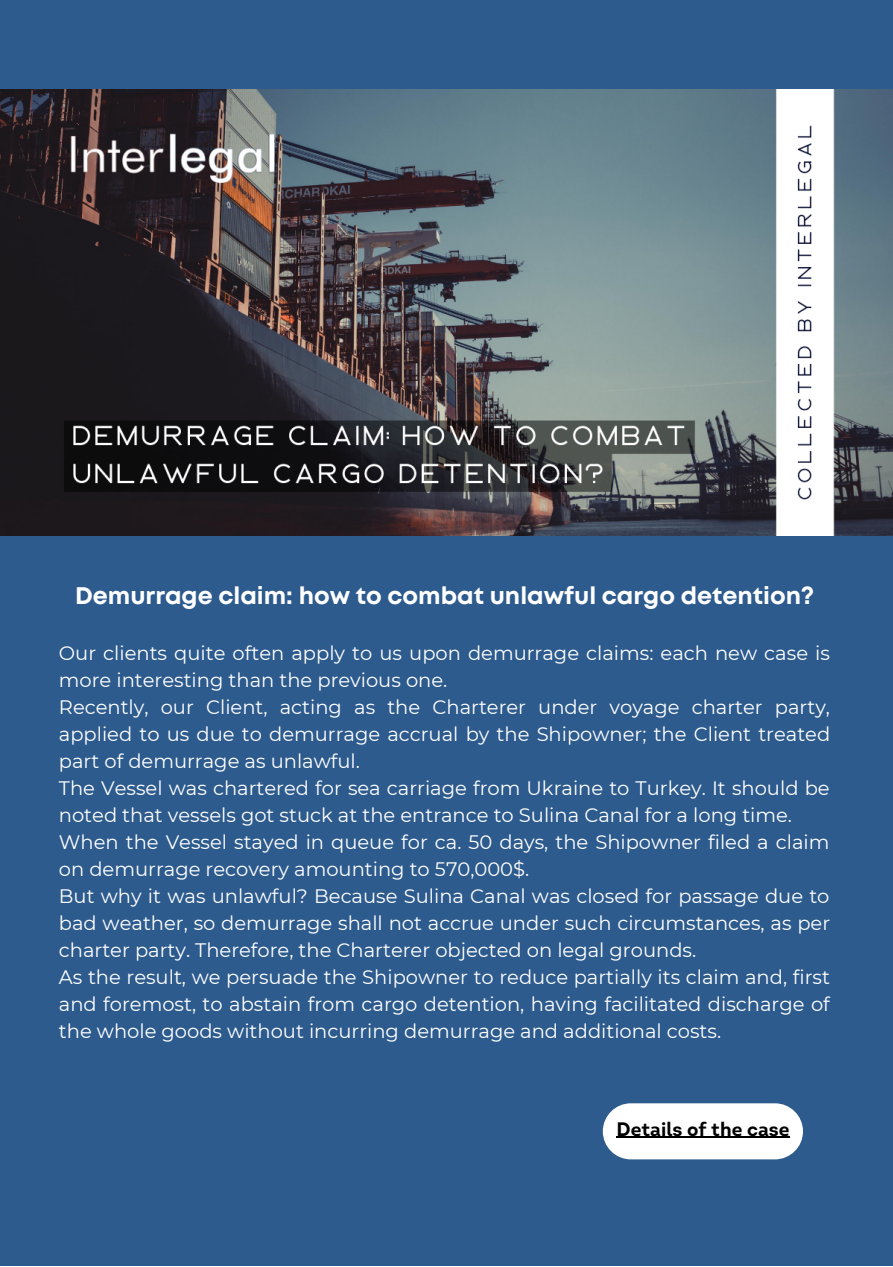
<style>
.page{position:relative;width:893px;height:1267px;background:#fff}
.page>*{position:absolute;margin:0;border:0;box-sizing:border-box;transform-origin:0 0}
.t1{font:700 24px "Mont";color:#fff}
.t2{font:19.5px/27px "Montserrat";color:#fff}
.t3{font:700 19.5px "Intro";color:#000}
</style>
<div class="page">
<div style="left:0;top:0;width:892px;height:1266px;background:#2d5b8e"></div>
<div style="left:602px;top:1103px;width:201px;height:56px;background:#fff;border-radius:28px"></div>
<img style="left:0;top:89px;width:892px;height:446px">
<hr style="left:616px;top:1137px;width:173px;height:1px;background:#000">
<p class="t1" style="left:75px;top:586px;width:740px">Demurrage claim: how to combat unlawful cargo detention?</p>
<p class="t2" style="left:59px;top:639px;width:772px">Our clients quite often apply to us upon demurrage claims: each new case is more interesting than the previous one.<br>Recently, our Client, acting as the Charterer under voyage charter party, applied to us due to demurrage accrual by the Shipowner; the Client treated part of demurrage as unlawful.<br>The Vessel was chartered for sea carriage from Ukraine to Turkey. It should be noted that vessels got stuck at the entrance to Sulina Canal for a long time.<br>When the Vessel stayed in queue for ca. 50 days, the Shipowner filed a claim on demurrage recovery amounting to 570,000$.<br>But why it was unlawful? Because Sulina Canal was closed for passage due to bad weather, so demurrage shall not accrue under such circumstances, as per charter party. Therefore, the Charterer objected on legal grounds.<br>As the result, we persuade the Shipowner to reduce partially its claim and, first and foremost, to abstain from cargo detention, having facilitated discharge of the whole goods without incurring demurrage and additional costs.</p>
<p class="t3" style="left:616px;top:1121px;width:174px">Details of the case</p>
</div>
